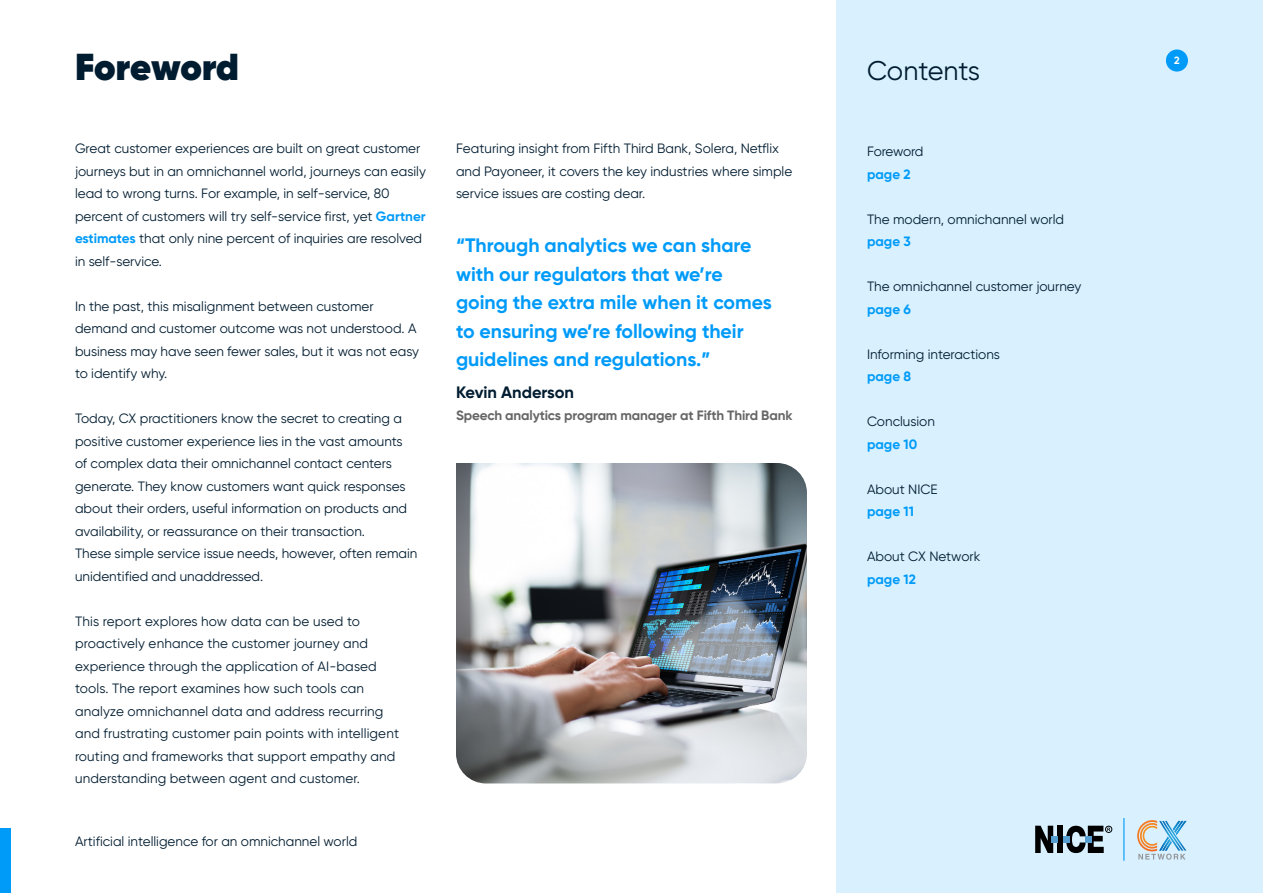
<style>
.page{position:relative;width:1263px;height:893px;background:#fff}
.page>*{position:absolute;margin:0;border:0;box-sizing:border-box;transform-origin:0 0}
.t1{font:800 37.5px "Gilroy";letter-spacing:-.01em;color:#001c30}
.t2{font:27px "Gilroy";color:#001c30}
.t3{font:700 19.5px/28.5px "Gilroy";color:#009bf9}
.t4{font:700 16.5px "Gilroy";color:#001c30}
.t5{font:13.5px/22.5px "Gilroy";color:#001c30}
.t6{font:700 13.5px "Gilroy";letter-spacing:-.01em;color:#666}
.t7{font:700 13.5px "Gilroy";color:#009bf9}
.t8{font:13.5px "Gilroy";letter-spacing:-.03em;color:#001c30}
.t9{font:700 10.5px "Gilroy";color:#fff}
.s1{font-weight:700;color:#009bf9}
</style>
<div class="page">
<div style="left:837px;top:0;width:426px;height:893px;background:#d9f0fe"></div>
<div style="left:1057px;top:826px;width:6px;height:27px;background:#000"></div>
<svg style="left:1035px;top:826px;width:22px;height:27px"></svg>
<svg style="left:1063px;top:826px;width:47px;height:27px"></svg>
<div style="left:1105px;top:826px;width:7px;height:7px;border:1px solid #000;border-radius:50%"></div>
<div style="left:1166px;top:50px;width:22px;height:22px;background:#009bf9;border-radius:50%"></div>
<div style="left:0;top:828px;width:10px;height:65px;background:#009bf9"></div>
<svg style="left:1137px;top:820px;width:49px;height:40px"></svg>
<hr style="left:1123px;top:818px;width:1px;height:43px;background:#009bf9">
<img style="left:456px;top:463px;width:351px;height:320px">
<p class="t1" style="left:75px;top:42px;width:166px">Foreword</p>
<p class="t5" style="left:75px;top:137px;width:352px">Great customer experiences are built on great customer journeys but in an omnichannel world, journeys can easily lead to wrong turns. For example, in self-service, 80 percent of customers will try self-service first, yet <span class="s1">Gartner estimates</span> that only nine percent of inquiries are resolved in self-service.</p>
<p class="t5" style="left:75px;top:295px;width:346px">In the past, this misalignment between customer demand and customer outcome was not understood. A business may have seen fewer sales, but it was not easy to identify why.</p>
<p class="t5" style="left:75px;top:407px;width:334px">Today, CX practitioners know the secret to creating a positive customer experience lies in the vast amounts of complex data their omnichannel contact centers generate. They know customers want quick responses about their orders, useful information on products and availability, or reassurance on their transaction.</p>
<p class="t5" style="left:75px;top:542px;width:344px">These simple service issue needs, however, often remain unidentified and unaddressed.</p>
<p class="t5" style="left:75px;top:610px;width:326px">This report explores how data can be used to proactively enhance the customer journey and experience through the application of AI-based tools. The report examines how such tools can analyze omnichannel data and address recurring and frustrating customer pain points with intelligent routing and frameworks that support empathy and understanding between agent and customer.</p>
<p class="t5" style="left:75px;top:830px;width:284px">Artificial intelligence for an omnichannel world</p>
<p class="t5" style="left:456px;top:137px;width:338px">Featuring insight from Fifth Third Bank, Solera, Netflix and Payoneer, it covers the key industries where simple service issues are costing dear.</p>
<p class="t3" style="left:456px;top:231px;width:297px">“Through analytics we can share</p>
<p class="t3" style="left:456px;top:260px;width:317px">with our regulators that we’re going the extra mile when it comes to ensuring we’re following their guidelines and regulations.”</p>
<p class="t4" style="left:456px;top:382px;width:120px">Kevin Anderson</p>
<p class="t6" style="left:456px;top:407px;width:338px">Speech analytics program manager at Fifth Third Bank</p>
<p class="t2" style="left:867px;top:54px;width:115px">Contents</p>
<p class="t8" style="left:867px;top:143px;width:58px">Foreword</p>
<p class="t7" style="left:867px;top:166px;width:45px">page 2</p>
<p class="t5" style="left:867px;top:208px;width:199px">The modern, omnichannel world</p>
<p class="t7" style="left:867px;top:233px;width:45px">page 3</p>
<p class="t5" style="left:867px;top:275px;width:216px">The omnichannel customer journey</p>
<p class="t7" style="left:867px;top:301px;width:46px">page 6</p>
<p class="t5" style="left:867px;top:343px;width:135px">Informing interactions</p>
<p class="t7" style="left:867px;top:368px;width:46px">page 8</p>
<p class="t5" style="left:867px;top:410px;width:70px">Conclusion</p>
<p class="t7" style="left:867px;top:436px;width:52px">page 10</p>
<p class="t5" style="left:867px;top:478px;width:72px">About NICE</p>
<p class="t7" style="left:867px;top:503px;width:49px">page 11</p>
<p class="t5" style="left:867px;top:545px;width:115px">About CX Network</p>
<p class="t7" style="left:867px;top:571px;width:50px">page 12</p>
<p class="t9" style="left:1174px;top:54px;width:7px">2</p>
</div>
